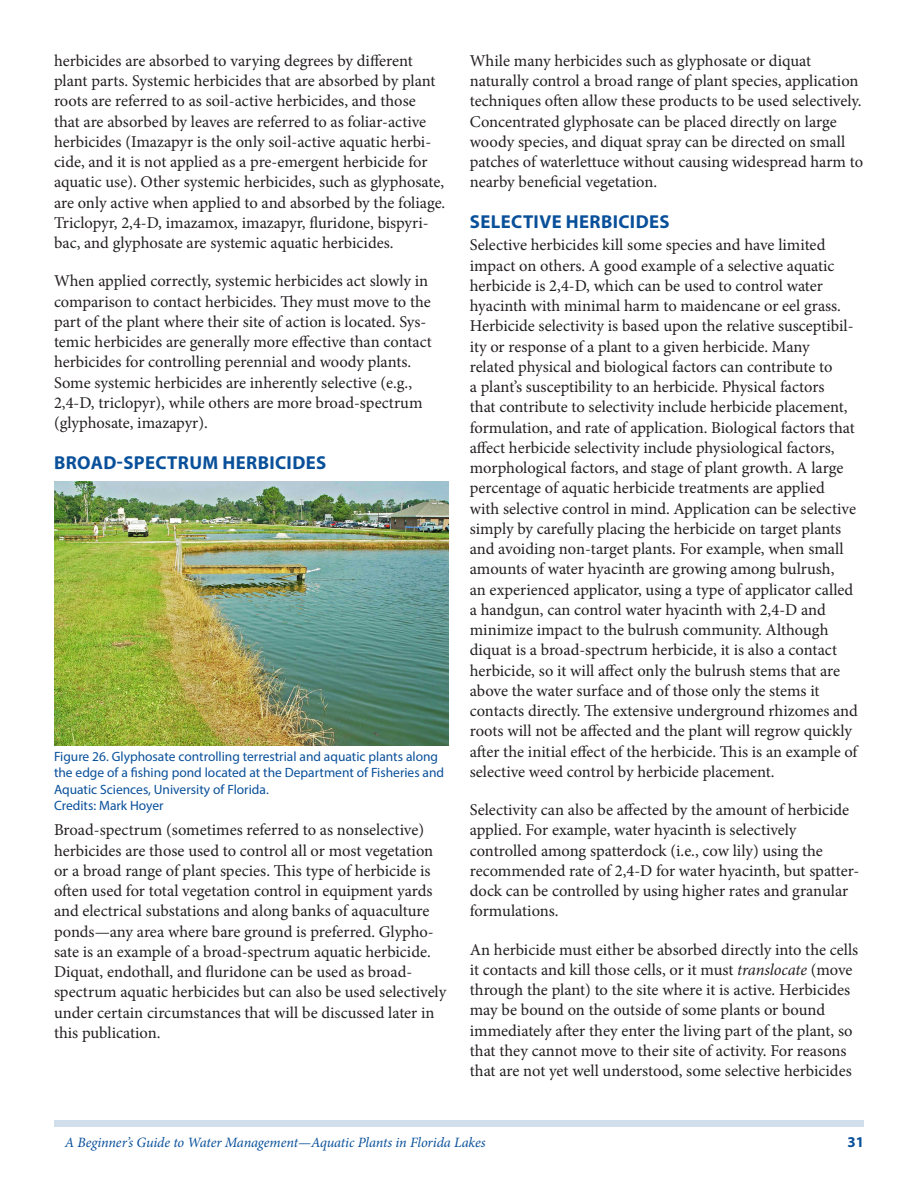
<style>
.page{position:relative;width:918px;height:1188px;background:#fff}
.page>*{position:absolute;margin:0;border:0;box-sizing:border-box;transform-origin:0 0}
.SectionHeading2{font:700 18.75px "Myriad Pro";letter-spacing:.02em;color:#09509a}
.Paragraph{font:16.5px/20.2px "Minion Pro";color:#231f20}
.t1{font:700 15px "Myriad Pro";color:#09509a}
.RunningTitleItalics{font:italic 14.25px "Minion Pro";letter-spacing:-.005em;color:#09509a}
.FigureCaption{font:13.5px/16.5px "Myriad Pro";color:#09509a}
.s1{font-style:italic}
</style>
<div class="page">
<div style="left:54px;top:1120px;width:810px;height:7px;background:#d0dfeb"></div>
<img style="left:54px;top:482px;width:394px;height:263px">
<p class="Paragraph" style="left:54px;top:51px;width:393px">herbicides are absorbed to varying degrees by different plant parts. Systemic herbicides that are absorbed by plant roots are referred to as soil-active herbicides, and those that are absorbed by leaves are referred to as foliar-active herbicides (Imazapyr is the only soil-active aquatic herbi&shy;cide, and it is not applied as a pre-emergent herbicide for aquatic use). Other systemic herbicides, such as glyphosate, are only active when applied to and absorbed by the foliage.<br>Triclopyr, 2,4-D, imazamox, imazapyr, fluridone, bispyri&shy;bac, and glyphosate are systemic aquatic herbicides.</p>
<p class="Paragraph" style="left:54px;top:271px;width:379px">When applied correctly, systemic herbicides act slowly in comparison to contact herbicides. They must move to the part of the plant where their site of action is located. Sys&shy;temic herbicides are generally more effective than contact herbicides for controlling perennial and woody plants.<br>Some systemic herbicides are inherently selective (e.g., 2,4-D, triclopyr), while others are more broad-spectrum (glyphosate, imazapyr).</p>
<p class="SectionHeading2" style="left:54px;top:450px;width:274px">BROAD-SPECTRUM HERBICIDES</p>
<p class="FigureCaption" style="left:54px;top:748px;width:392px">Figure 26. Glyphosate controlling terrestrial and aquatic plants along the edge of a fishing pond located at the Department of Fisheries and<br>Aquatic Sciences, University of Florida.</p>
<p class="FigureCaption" style="left:54px;top:797px;width:111px">Credits: Mark Hoyer</p>
<p class="Paragraph" style="left:54px;top:820px;width:394px">Broad-spectrum (sometimes referred to as nonselective) herbicides are those used to control all or most vegetation or a broad range of plant species. This type of herbicide is often used for total vegetation control in equipment yards and electrical substations and along banks of aquaculture ponds—any area where bare ground is preferred. Glypho&shy;sate is an example of a broad-spectrum aquatic herbicide.<br>Diquat, endothall, and fluridone can be used as broad&shy;spectrum aquatic herbicides but can also be used selectively under certain circumstances that will be discussed later in this publication.</p>
<p class="Paragraph" style="left:470px;top:51px;width:395px">While many herbicides such as glyphosate or diquat naturally control a broad range of plant species, application techniques often allow these products to be used selectively.<br>Concentrated glyphosate can be placed directly on large woody species, and diquat spray can be directed on small patches of waterlettuce without causing widespread harm to nearby beneficial vegetation.</p>
<p class="SectionHeading2" style="left:470px;top:209px;width:201px">SELECTIVE HERBICIDES</p>
<p class="Paragraph" style="left:470px;top:235px;width:390px">Selective herbicides kill some species and have limited impact on others. A good example of a selective aquatic herbicide is 2,4-D, which can be used to control water hyacinth with minimal harm to maidencane or eel grass.<br>Herbicide selectivity is based upon the relative susceptibil&shy;ity or response of a plant to a given herbicide. Many related physical and biological factors can contribute to<br>a plant’s susceptibility to an herbicide. Physical factors<br>that contribute to selectivity include herbicide placement, formulation, and rate of application. Biological factors that affect herbicide selectivity include physiological factors, morphological factors, and stage of plant growth. A large percentage of aquatic herbicide treatments are applied with selective control in mind. Application can be selective simply by carefully placing the herbicide on target plants and avoiding non-target plants. For example, when small amounts of water hyacinth are growing among bulrush,<br>an experienced applicator, using a type of applicator called a handgun, can control water hyacinth with 2,4-D and minimize impact to the bulrush community. Although diquat is a broad-spectrum herbicide, it is also a contact herbicide, so it will affect only the bulrush stems that are above the water surface and of those only the stems it contacts directly. The extensive underground rhizomes and roots will not be affected and the plant will regrow quickly after the initial effect of the herbicide. This is an example of selective weed control by herbicide placement.</p>
<p class="Paragraph" style="left:470px;top:800px;width:391px">Selectivity can also be affected by the amount of herbicide applied. For example, water hyacinth is selectively controlled among spatterdock (i.e., cow lily) using the recommended rate of 2,4-D for water hyacinth, but spatter&shy;dock can be controlled by using higher rates and granular formulations.</p>
<p class="Paragraph" style="left:470px;top:939px;width:390px">An herbicide must either be absorbed directly into the cells it contacts and kill those cells, or it must <span class="s1">translocate</span> (move through the plant) to the site where it is active. Herbicides may be bound on the outside of some plants or bound immediately after they enter the living part of the plant, so that they cannot move to their site of activity. For reasons that are not yet well understood, some selective herbicides</p>
<p class="RunningTitleItalics" style="left:65px;top:1133px;width:422px">A Beginner’s Guide to Water Management—Aquatic Plants in Florida Lakes</p>
<p class="t1" style="left:847px;top:1133px;width:18px">31</p>
</div>
